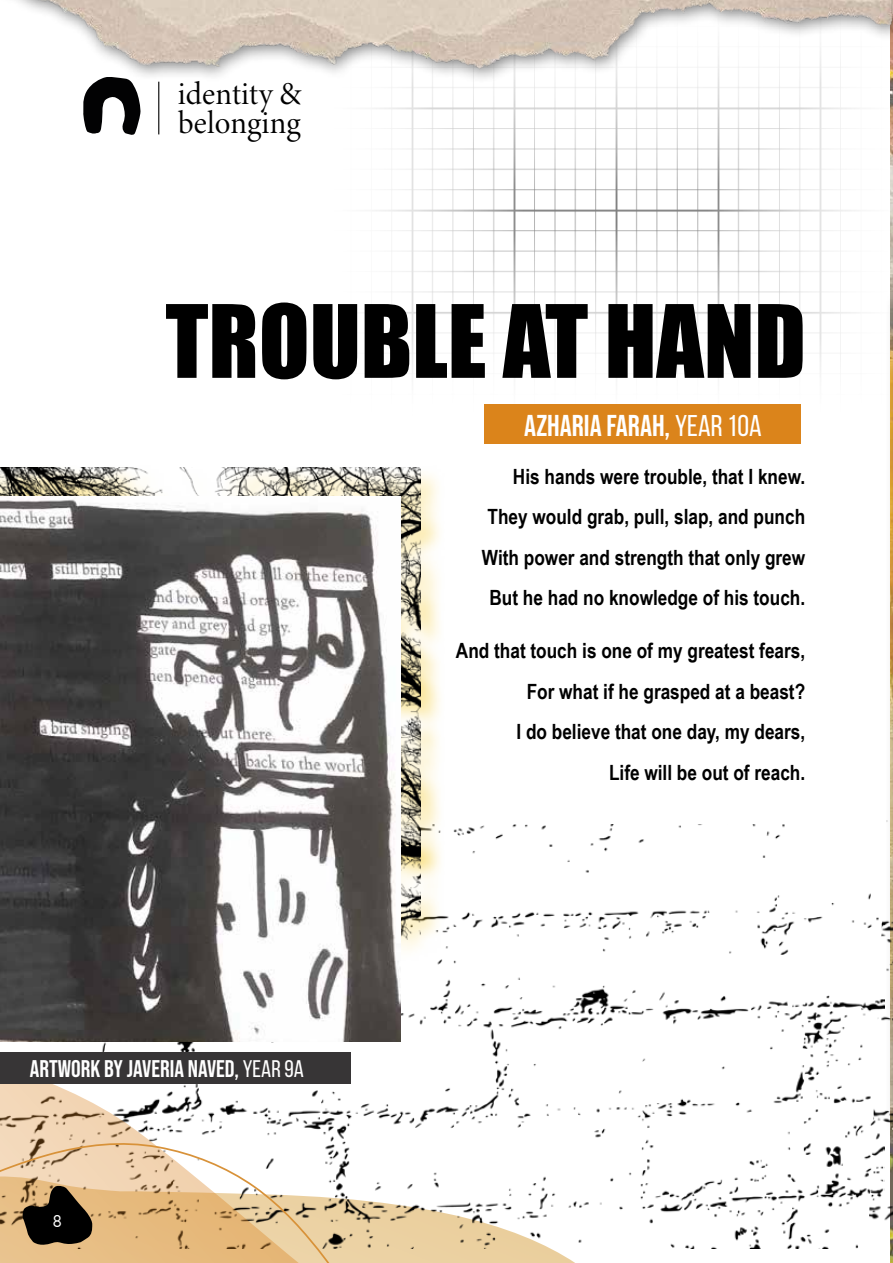
<style>
.page{position:relative;width:893px;height:1263px;background:#fff}
.page>*{position:absolute;margin:0;border:0;box-sizing:border-box;transform-origin:0 0}
.t1{font:93.3px "Impact";color:#000}
.t2{font:32.1px/29px "Minion Variable Concept";color:#000}
.t3{font:30px "Bebas Neue";color:#fff}
.t4{font:24px "Bebas Neue";color:#fff}
.t5{font:700 21px/40.5px "Arial Narrow";color:#000;text-align:right}
.t6{font:15.75px "Futura";color:#fff}
.s1{font-style:inherit}
</style>
<div class="page">
<img style="left:885px;top:1140px;width:8px;height:104px">
<img style="left:374px;top:109px;width:519px;height:330px">
<div style="left:485px;top:405px;width:316px;height:39px;background:#db841b"></div>
<img style="left:400px;top:825px;width:485px;height:423px">
<img style="left:17px;top:0;width:839px;height:109px">
<img style="left:856px;top:0;width:37px;height:198px">
<svg style="left:623px;top:1174px;width:19px;height:74px"></svg>
<svg style="left:0;top:1036px;width:623px;height:227px"></svg>
<svg style="left:0;top:1140px;width:517px;height:123px"></svg>
<div style="left:0;top:1052px;width:351px;height:32px;background:#373536"></div>
<svg style="left:22px;top:1186px;width:70px;height:61px;background:#4d3f2b"></svg>
<svg style="left:82px;top:76px;width:59px;height:59px"></svg>
<hr style="left:158px;top:82px;width:1px;height:52px;background:#000">
<div style="left:885px;top:287px;width:8px;height:853px;background:#000;opacity:.4"></div>
<div style="left:0;top:464px;width:445px;height:501px;background:#f4c000;opacity:.55"></div>
<img style="left:0;top:468px;width:421px;height:472px">
<img style="left:0;top:496px;width:400px;height:546px">
<h2 class="t2" style="left:178px;top:79px;width:126px">identity &amp; belonging</h2>
<h1 class="t1" style="left:165px;top:269px;width:642px">TROUBLE AT HAND</h1>
<h3 class="t3" style="left:524px;top:408px;width:239px">AZHARIA FARAH, <span class="s1">YEAR 10A</span></h3>
<p class="t4" style="left:30px;top:1055px;width:276px">ARTWORK BY JAVERIA NAVED, <span class="s1">YEAR 9A</span></p>
<p class="t6" style="left:52px;top:1210px;width:11px">8</p>
<p class="t5" style="left:482px;top:455px;width:325px">His hands were trouble, that I knew.<br>They would grab, pull, slap, and punch With power and strength that only grew But he had no knowledge of his touch.</p>
<p class="t5" style="left:456px;top:630px;width:351px">And that touch is one of my greatest fears, For what if he grasped at a beast?<br>I do believe that one day, my dears,<br>Life will be out of reach.</p>
</div>
